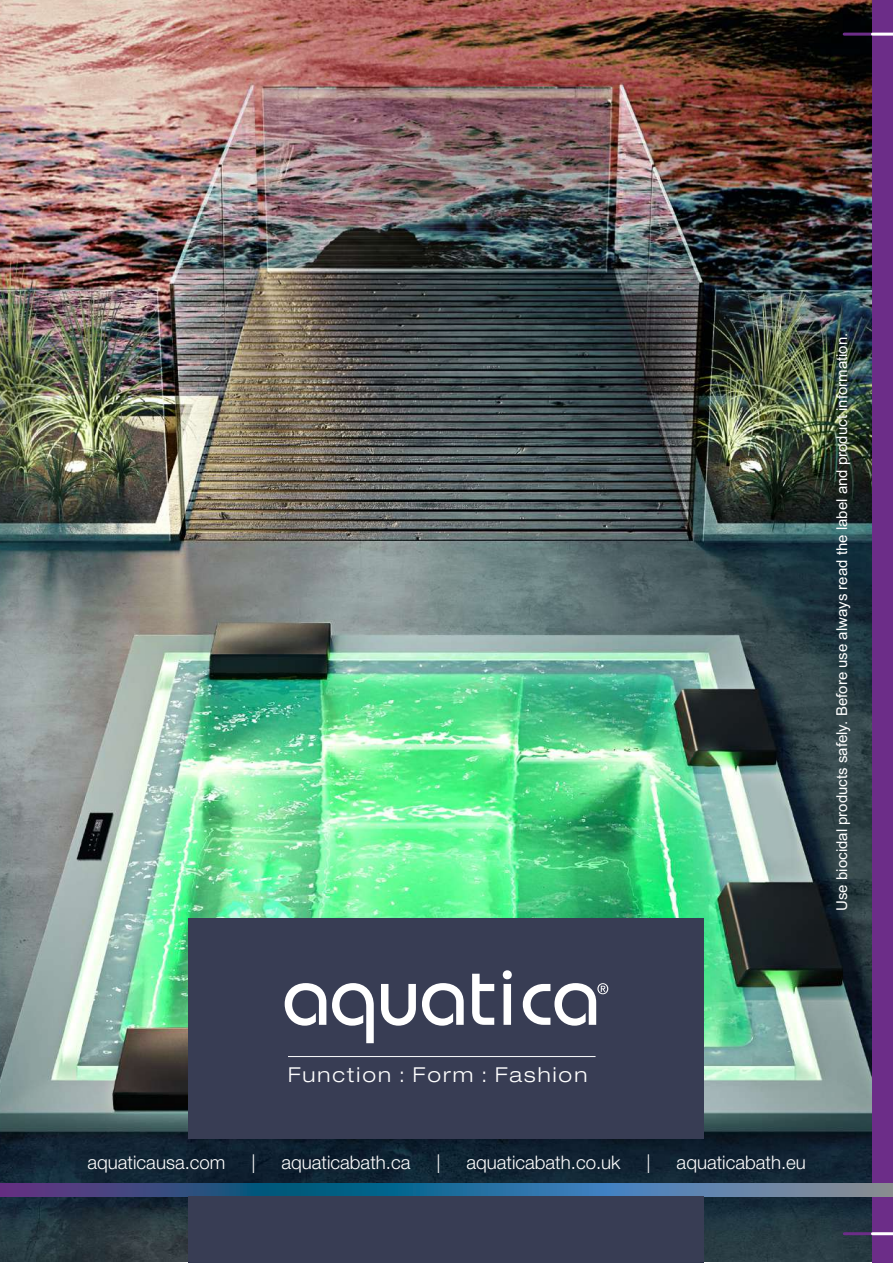
<style>
.page{position:relative;width:893px;height:1263px;background:#fff}
.page>*{position:absolute;margin:0;border:0;box-sizing:border-box;transform-origin:0 0}
.t1{font:300 expanded 20.55px "Helvetica Neue LT Std";letter-spacing:.1em;color:#fff}
.t2{font:300 18.6px "Helvetica Neue LT Std";color:#fff}
.t3{font:15px "Arial";color:#fff}
</style>
<div class="page">
<img style="left:0;top:0;width:872px;height:1262px">
<hr style="left:844px;top:33px;width:49px;height:3px;background:#6c2d88">
<div style="left:872px;top:0;width:21px;height:1263px;background:#6c2d88"></div>
<hr style="left:872px;top:33px;width:21px;height:3px;background:#fff">
<hr style="left:844px;top:1232px;width:49px;height:3px;background:#6c2d88">
<hr style="left:872px;top:1232px;width:21px;height:3px;background:#fff">
<div style="left:189px;top:918px;width:515px;height:221px;background:#383d54"></div>
<svg style="left:0;top:1183px;width:893px;height:13px;background:#3d6896"></svg>
<hr style="left:288px;top:1056px;width:307px;height:1px;background:#fff">
<svg style="left:285px;top:983px;width:41px;height:43px"></svg>
<svg style="left:332px;top:983px;width:42px;height:60px"></svg>
<svg style="left:381px;top:984px;width:35px;height:42px"></svg>
<svg style="left:422px;top:983px;width:42px;height:43px"></svg>
<svg style="left:472px;top:974px;width:22px;height:51px"></svg>
<svg style="left:503px;top:970px;width:9px;height:55px"></svg>
<svg style="left:523px;top:983px;width:85px;height:43px"></svg>
<div style="left:189px;top:1196px;width:515px;height:67px;background:#383d54"></div>
<p class="t3" style="left:836px;top:911px;width:580px;rotate:-90deg">Use biocidal products safely. Before use always read the label and product information.</p>
<h1 class="t1" style="left:288px;top:1067px;width:301px">Function : Form : Fashion</h1>
<p class="t2" style="left:88px;top:1156px;width:139px">aquaticausa.com</p>
<p class="t2" style="left:251px;top:1156px;width:6px">|</p>
<p class="t2" style="left:281px;top:1156px;width:130px">aquaticabath.ca</p>
<p class="t2" style="left:436px;top:1156px;width:6px">|</p>
<p class="t2" style="left:466px;top:1156px;width:156px">aquaticabath.co.uk</p>
<p class="t2" style="left:647px;top:1156px;width:6px">|</p>
<p class="t2" style="left:677px;top:1156px;width:131px">aquaticabath.eu</p>
</div>
